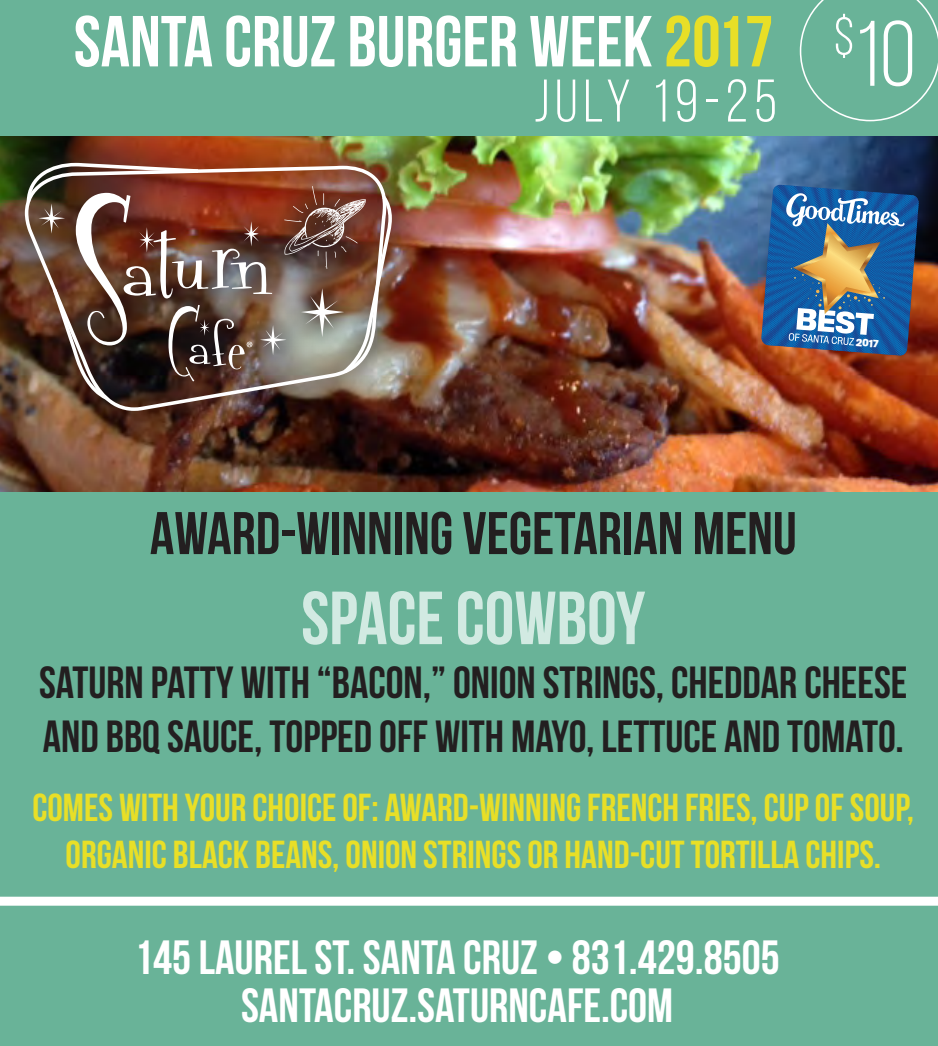
<style>
.page{position:relative;width:938px;height:1046px;background:#fff}
.page>*{position:absolute;margin:0;border:0;box-sizing:border-box;transform-origin:0 0}
.t1{font:92.7px "Bebas Neue";color:#fff}
.t2{font:700 75px "Bebas Neue";color:#d2eae2}
.t3{font:700 72px "Bebas Neue";color:#fff}
.t4{font:700 60px "Bebas Neue";color:#231f20}
.t5{font:60px "Bebas Neue";letter-spacing:.1em;color:#fff}
.t6{font:700 48px "Bebas Neue";color:#fff}
.t7{font:700 45px/54px "Bebas Neue";color:#231f20}
.t8{font:700 39px/46.8px "Bebas Neue";color:#e8df27;text-align:center}
.t9{font:700 9.3px "Titling Gothic FB Narrow";color:#fff}
.s1{color:#e8df27}
</style>
<div class="page">
<img style="left:0;top:135px;width:937px;height:357px">
<div style="left:0;top:492px;width:937px;height:553px;background:#69b398"></div>
<div style="left:0;top:0;width:937px;height:135px;background:#69b398"></div>
<svg style="left:799px;top:0;width:138px;height:121px"></svg>
<img style="left:761px;top:185px;width:157px;height:171px">
<div style="left:0;top:896px;width:937px;height:9px;background:#fff"></div>
<div style="left:0;top:133px;width:421px;height:307px;background:#231f20;opacity:.75"></div>
<img style="left:25px;top:166px;width:361px;height:245px">
<img style="left:27px;top:163px;width:365px;height:236px">
<svg style="left:345px;top:236px;width:13px;height:7px"></svg>
<p class="t3" style="left:74px;top:2px;width:701px">SANTA CRUZ BURGER WEEK <span class="s1">2017</span></p>
<p class="t5" style="left:534px;top:69px;width:245px">July 19-25</p>
<p class="t1" style="left:833px;top:4px;width:83px"><sup>$</sup>10</p>
<p class="t9" style="left:856px;top:337px;width:24px;rotate:4deg">2017</p>
<p class="t4" style="left:150px;top:500px;width:648px">AWARD-WINNING VEGETARIAN MENU</p>
<p class="t2" style="left:301px;top:577px;width:346px">SPACE COWBOY</p>
<p class="t7" style="left:39px;top:655px;width:869px">SATURN PATTY WITH “BACON,” ONION STRINGS, CHEDDAR CHEESE<br>AND BBQ SAUCE, TOPPED OFF WITH MAYO, LETTUCE AND TOMATO.</p>
<p class="t8" style="left:32px;top:783px;width:883px">COMES WITH YOUR CHOICE OF: AWARD-WINNING FRENCH FRIES, CUP OF SOUP,<br>ORGANIC BLACK BEANS, ONION STRINGS OR HAND-CUT TORTILLA CHIPS.</p>
<p class="t6" style="left:134px;top:931px;width:647px">145 LAUREL ST. SANTA CRUZ • 831.429.8505</p>
<p class="t6" style="left:241px;top:979px;width:433px">SANTACRUZ.SATURNCAFE.COM</p>
</div>
